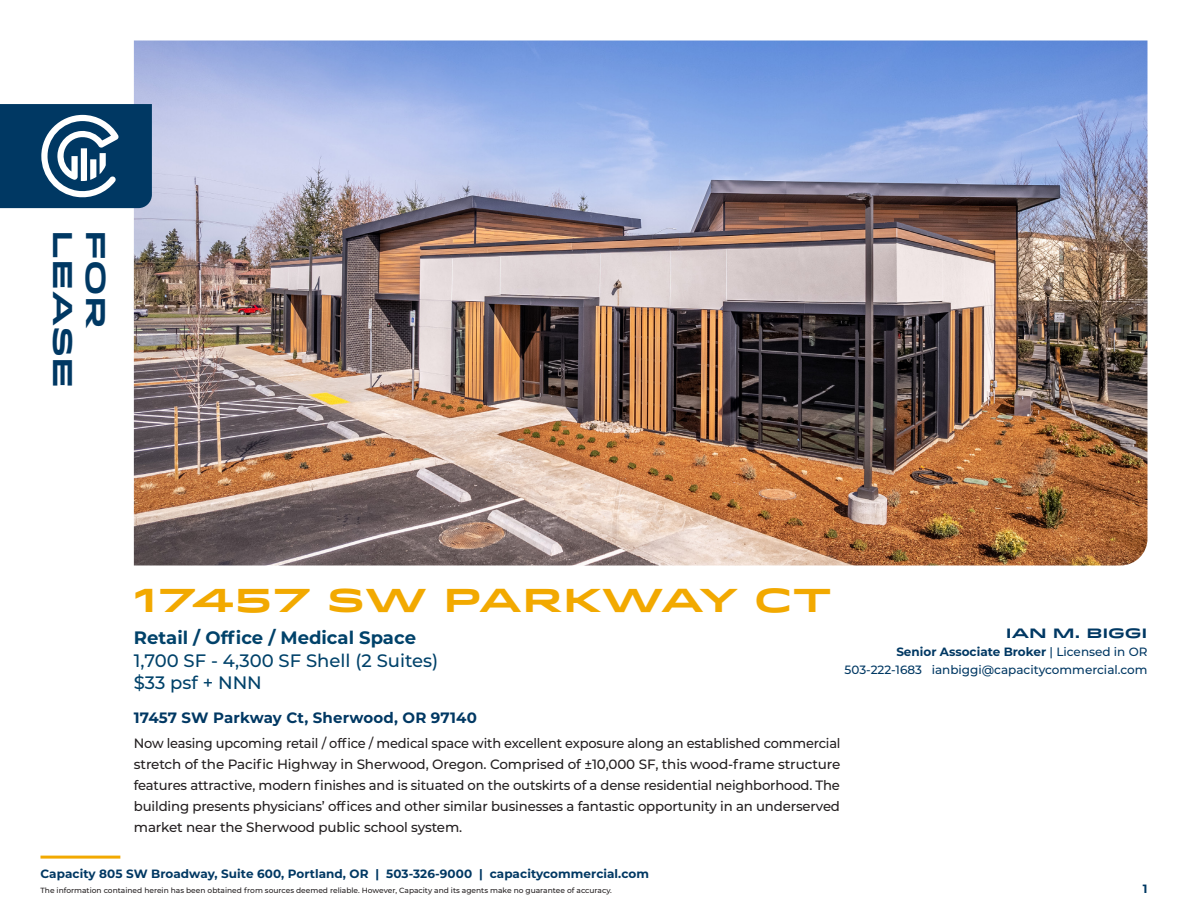
<style>
.page{position:relative;width:1188px;height:918px;background:#fff}
.page>*{position:absolute;margin:0;border:0;box-sizing:border-box;transform-origin:0 0}
.Heading__Yellow{font:700 33px "Idlewild";letter-spacing:.005em;color:#f2a900}
.Heading__Blue{font:700 27px "Idlewild";letter-spacing:.025em;color:#003863}
.t1{font:500 18px "Montserrat";color:#01426a}
.t2{font:700 18px "Montserrat";color:#01426a}
.Heading_3{font:700 15px "Montserrat";letter-spacing:.01em;color:#003863}
.Body{font:500 13.5px/21px "Montserrat";letter-spacing:-.01em;color:#231f20;text-align:justify;scale:.96 1}
.Broker_Name{font:700 13.5px "Idlewild";color:#003863}
.Broker_Title{font:700 12px "Montserrat";letter-spacing:.005em;color:#003863}
.Broker_Contact{font:500 12px "Montserrat";color:#003863}
.t3{font:500 7.5px "Montserrat";color:#231f20}
.s1{font-weight:500}
</style>
<div class="page">
<img style="left:134px;top:40px;width:1014px;height:526px">
<hr style="left:40px;top:856px;width:80px;height:3px;background:#f2a900">
<svg style="left:0;top:104px;width:152px;height:104px;background:#27567a"></svg>
<p class="Heading__Blue" style="left:83px;top:230px;width:161px;rotate:90deg">LEASE</p>
<p class="Heading__Blue" style="left:116px;top:230px;width:101px;rotate:90deg">FOR</p>
<p class="Heading__Yellow" style="left:134px;top:575px;width:700px">17457 SW PARKWAY CT</p>
<p class="Broker_Name" style="left:1006px;top:623px;width:143px">IAN M. BIGGI</p>
<p class="Broker_Title" style="left:896px;top:643px;width:253px">Senior Associate Broker <span class="s1">| Licensed in OR</span></p>
<p class="Broker_Contact" style="left:845px;top:661px;width:304px">503-222-1683 ianbiggi@capacitycommercial.com</p>
<p class="t2" style="left:134px;top:625px;width:284px">Retail / Office / Medical Space</p>
<p class="t1" style="left:134px;top:648px;width:306px">1,700 SF - 4,300 SF Shell (2 Suites)</p>
<p class="t1" style="left:134px;top:670px;width:130px">$33 psf + NNN</p>
<p class="Heading_3" style="left:134px;top:707px;width:345px">17457 SW Parkway Ct, Sherwood, OR 97140</p>
<p class="Body" style="left:134px;top:732px;width:738px">Now leasing upcoming retail / office / medical space with excellent exposure along an established commercial stretch of the Pacific Highway in Sherwood, Oregon. Comprised of ±10,000 SF, this wood-frame structure features attractive, modern finishes and is situated on the outskirts of a dense residential neighborhood. The building presents physicians’ offices and other similar businesses a fantastic opportunity in an underserved market near the Sherwood public school system.</p>
<p class="Broker_Title" style="left:40px;top:865px;width:610px">Capacity 805 SW Broadway, Suite 600, Portland, OR | 503-326-9000 | capacitycommercial.com</p>
<p class="t3" style="left:40px;top:885px;width:573px">The information contained herein has been obtained from sources deemed reliable. However, Capacity and its agents make no guarantee of accuracy.</p>
<p class="Broker_Title" style="left:1143px;top:880px;width:6px">1</p>
</div>
